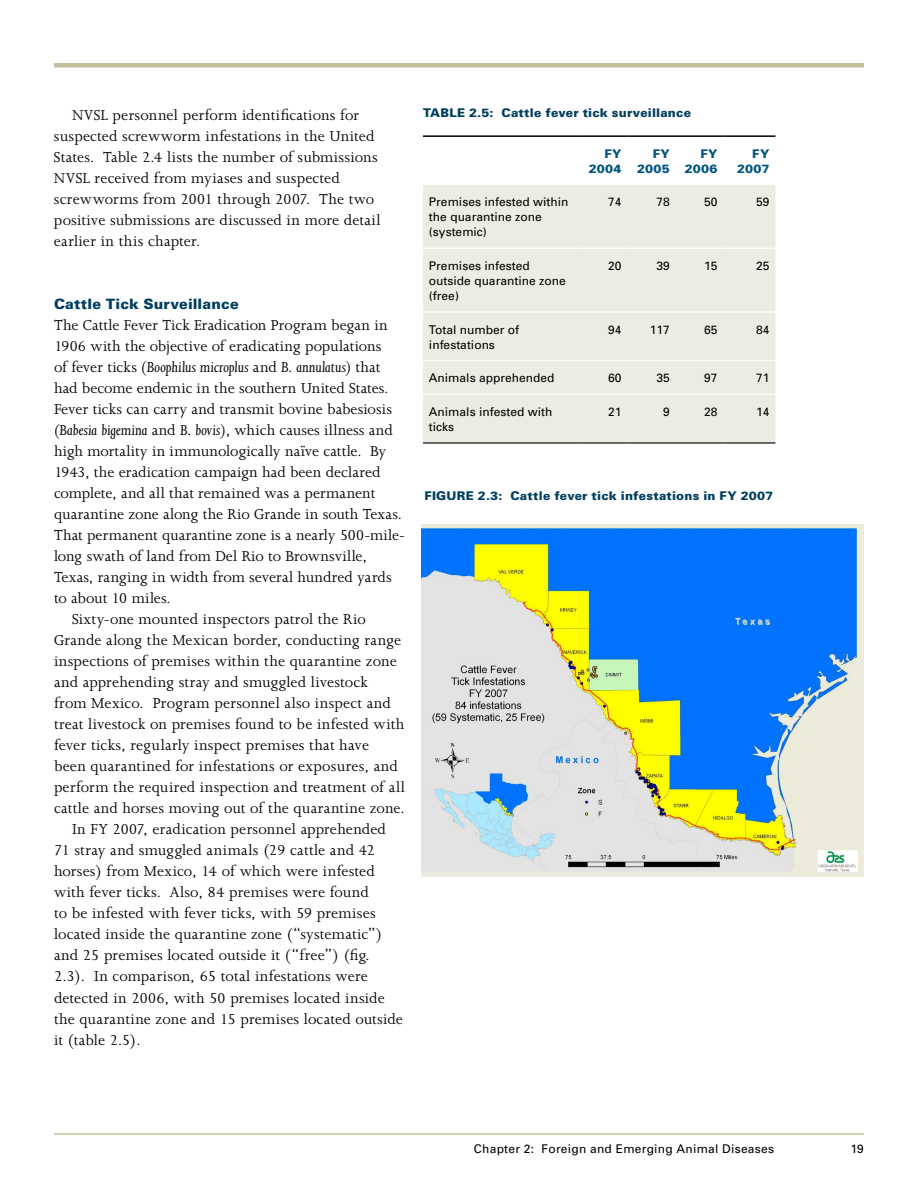
<style>
.page{position:relative;width:918px;height:1188px;background:#fff}
.page>*{position:absolute;margin:0;border:0;box-sizing:border-box;transform-origin:0 0}
.t1{font:16.5px/21px "Joanna";letter-spacing:.005em;color:#000}
.t2{font:italic 16.5px "Joanna";letter-spacing:-.005em;color:#000}
.t3{font:900 14.25px "Univers";letter-spacing:.01em;color:#003f5f}
.t4{font:12px/15px "Univers";color:#000}
.t5{font:900 12px "Univers";letter-spacing:.02em;color:#003f5f}
.t6{font:12px "Univers";letter-spacing:.02em;color:#000}
.t7{font:900 12px/15px "Univers";letter-spacing:.03em;color:#005480;text-align:right}
.s1{font-style:normal}
.s2{font-style:italic}
</style>
<div class="page">
<div style="left:423px;top:185px;width:352px;height:257px;background:#ecede2"></div>
<hr style="left:423px;top:248px;width:156px;height:1px;background:#fff">
<hr style="left:579px;top:248px;width:49px;height:1px;background:#fff">
<hr style="left:628px;top:248px;width:48px;height:1px;background:#fff">
<hr style="left:676px;top:248px;width:48px;height:1px;background:#fff">
<hr style="left:724px;top:248px;width:51px;height:1px;background:#fff">
<hr style="left:423px;top:311px;width:156px;height:2px;background:#fff">
<hr style="left:579px;top:311px;width:49px;height:2px;background:#fff">
<hr style="left:628px;top:311px;width:48px;height:2px;background:#fff">
<hr style="left:676px;top:311px;width:48px;height:2px;background:#fff">
<hr style="left:724px;top:311px;width:51px;height:2px;background:#fff">
<hr style="left:423px;top:360px;width:156px;height:1px;background:#fff">
<hr style="left:579px;top:360px;width:49px;height:1px;background:#fff">
<hr style="left:628px;top:360px;width:48px;height:1px;background:#fff">
<hr style="left:676px;top:360px;width:48px;height:1px;background:#fff">
<hr style="left:724px;top:360px;width:51px;height:1px;background:#fff">
<hr style="left:423px;top:394px;width:156px;height:1px;background:#fff">
<hr style="left:579px;top:394px;width:49px;height:1px;background:#fff">
<hr style="left:628px;top:394px;width:48px;height:1px;background:#fff">
<hr style="left:676px;top:394px;width:48px;height:1px;background:#fff">
<hr style="left:724px;top:394px;width:51px;height:1px;background:#fff">
<hr style="left:423px;top:135px;width:156px;height:2px;background:#000">
<hr style="left:579px;top:135px;width:49px;height:2px;background:#000">
<hr style="left:628px;top:135px;width:48px;height:2px;background:#000">
<hr style="left:676px;top:135px;width:48px;height:2px;background:#000">
<hr style="left:724px;top:135px;width:51px;height:2px;background:#000">
<hr style="left:423px;top:442px;width:156px;height:2px;background:#000">
<hr style="left:579px;top:442px;width:49px;height:2px;background:#000">
<hr style="left:628px;top:442px;width:48px;height:2px;background:#000">
<hr style="left:676px;top:442px;width:48px;height:2px;background:#000">
<hr style="left:724px;top:442px;width:51px;height:2px;background:#000">
<img style="left:422px;top:525px;width:442px;height:351px">
<div style="left:54px;top:63px;width:810px;height:5px;background:#c5c19d"></div>
<hr style="left:54px;top:1133px;width:810px;height:2px;background:#c5c19d">
<p class="t1" style="left:54px;top:105px;width:328px;text-indent:18px">NVSL personnel perform identifications for suspected screwworm infestations in the United States. Table 2.4 lists the number of submissions NVSL received from myiases and suspected screwworms from 2001 through 2007. The two positive submissions are discussed in more detail earlier in this chapter.</p>
<p class="t3" style="left:54px;top:295px;width:186px">Cattle Tick Surveillance</p>
<p class="t1" style="left:54px;top:315px;width:335px">The Cattle Fever Tick Eradication Program began in</p>
<p class="t1" style="left:54px;top:336px;width:329px">1906 with the objective of eradicating populations</p>
<p class="t2" style="left:54px;top:359px;width:328px"><span class="s1">of fever ticks</span> (Boophilus microplus <span class="s1">and</span> B. annulatus) <span class="s1">that</span></p>
<p class="t1" style="left:54px;top:378px;width:336px">had become endemic in the southern United States.</p>
<p class="t1" style="left:54px;top:399px;width:340px">Fever ticks can carry and transmit bovine babesiosis</p>
<p class="t1" style="left:54px;top:420px;width:340px"><span class="s2">(Babesia bigemina</span> and <span class="s2">B. bovis)</span>, which causes illness and</p>
<p class="t1" style="left:54px;top:441px;width:334px">high mortality in immunologically naïve cattle. By</p>
<p class="t1" style="left:54px;top:462px;width:328px">1943, the eradication campaign had been declared</p>
<p class="t1" style="left:54px;top:483px;width:323px">complete, and all that remained was a permanent</p>
<p class="t1" style="left:54px;top:504px;width:350px">quarantine zone along the Rio Grande in south Texas.</p>
<p class="t1" style="left:54px;top:525px;width:352px">That permanent quarantine zone is a nearly 500-mile-</p>
<p class="t1" style="left:54px;top:546px;width:315px">long swath of land from Del Rio to Brownsville,</p>
<p class="t1" style="left:54px;top:567px;width:339px">Texas, ranging in width from several hundred yards</p>
<p class="t1" style="left:54px;top:588px;width:118px">to about 10 miles.</p>
<p class="t1" style="left:72px;top:609px;width:295px">Sixty-one mounted inspectors patrol the Rio</p>
<p class="t1" style="left:54px;top:630px;width:349px">Grande along the Mexican border, conducting range</p>
<p class="t1" style="left:54px;top:651px;width:344px">inspections of premises within the quarantine zone</p>
<p class="t1" style="left:54px;top:672px;width:316px">and apprehending stray and smuggled livestock</p>
<p class="t1" style="left:54px;top:693px;width:338px">from Mexico. Program personnel also inspect and</p>
<p class="t1" style="left:54px;top:714px;width:352px">treat livestock on premises found to be infested with</p>
<p class="t1" style="left:54px;top:735px;width:317px">fever ticks, regularly inspect premises that have</p>
<p class="t1" style="left:54px;top:756px;width:345px">been quarantined for infestations or exposures, and</p>
<p class="t1" style="left:54px;top:777px;width:352px">perform the required inspection and treatment of all</p>
<p class="t1" style="left:54px;top:798px;width:352px">cattle and horses moving out of the quarantine zone.</p>
<p class="t1" style="left:72px;top:819px;width:316px">In FY 2007, eradication personnel apprehended</p>
<p class="t1" style="left:54px;top:840px;width:323px">71 stray and smuggled animals (29 cattle and 42</p>
<p class="t1" style="left:54px;top:861px;width:322px">horses) from Mexico, 14 of which were infested</p>
<p class="t1" style="left:54px;top:882px;width:316px">with fever ticks. Also, 84 premises were found</p>
<p class="t1" style="left:54px;top:903px;width:323px">to be infested with fever ticks, with 59 premises</p>
<p class="t1" style="left:54px;top:924px;width:330px">located inside the quarantine zone (“systematic”)</p>
<p class="t1" style="left:54px;top:945px;width:317px">and 25 premises located outside it (“free”) (fig.</p>
<p class="t1" style="left:54px;top:966px;width:316px">2.3). In comparison, 65 total infestations were</p>
<p class="t1" style="left:54px;top:987px;width:332px">detected in 2006, with 50 premises located inside</p>
<p class="t1" style="left:54px;top:1008px;width:350px">the quarantine zone and 15 premises located outside</p>
<p class="t1" style="left:54px;top:1029px;width:88px">it (table 2.5).</p>
<p class="t5" style="left:423px;top:106px;width:270px">TABLE 2.5: Cattle fever tick surveillance</p>
<p class="t7" style="left:589px;top:146px;width:34px">FY<br>2004</p>
<p class="t7" style="left:637px;top:146px;width:34px">FY<br>2005</p>
<p class="t7" style="left:685px;top:146px;width:34px">FY<br>2006</p>
<p class="t7" style="left:737px;top:146px;width:34px">FY<br>2007</p>
<p class="t4" style="left:429px;top:194px;width:141px">Premises infested within the quarantine zone (systemic)</p>
<p class="t4" style="left:608px;top:194px;width:15px">74</p>
<p class="t4" style="left:657px;top:194px;width:15px">78</p>
<p class="t4" style="left:704px;top:194px;width:15px">50</p>
<p class="t4" style="left:756px;top:194px;width:15px">59</p>
<p class="t4" style="left:429px;top:258px;width:138px">Premises infested outside quarantine zone (free)</p>
<p class="t4" style="left:608px;top:258px;width:15px">20</p>
<p class="t4" style="left:657px;top:258px;width:15px">39</p>
<p class="t4" style="left:704px;top:258px;width:15px">15</p>
<p class="t4" style="left:756px;top:258px;width:15px">25</p>
<p class="t4" style="left:429px;top:322px;width:92px">Total number of infestations</p>
<p class="t4" style="left:608px;top:322px;width:15px">94</p>
<p class="t4" style="left:650px;top:322px;width:22px">117</p>
<p class="t4" style="left:704px;top:322px;width:15px">65</p>
<p class="t4" style="left:756px;top:322px;width:15px">84</p>
<p class="t4" style="left:429px;top:370px;width:127px">Animals apprehended</p>
<p class="t4" style="left:608px;top:370px;width:15px">60</p>
<p class="t4" style="left:657px;top:370px;width:15px">35</p>
<p class="t4" style="left:704px;top:370px;width:15px">97</p>
<p class="t4" style="left:756px;top:370px;width:15px">71</p>
<p class="t4" style="left:429px;top:404px;width:125px">Animals infested with ticks</p>
<p class="t4" style="left:608px;top:404px;width:15px">21</p>
<p class="t4" style="left:663px;top:404px;width:8px">9</p>
<p class="t4" style="left:704px;top:404px;width:15px">28</p>
<p class="t4" style="left:756px;top:404px;width:15px">14</p>
<p class="t5" style="left:424px;top:488px;width:350px">Figure 2.3: Cattle fever tick infestations in FY 2007</p>
<p class="t6" style="left:474px;top:1141px;width:302px">Chapter 2: Foreign and Emerging Animal Diseases</p>
<p class="t4" style="left:850px;top:1141px;width:15px">19</p>
</div>
